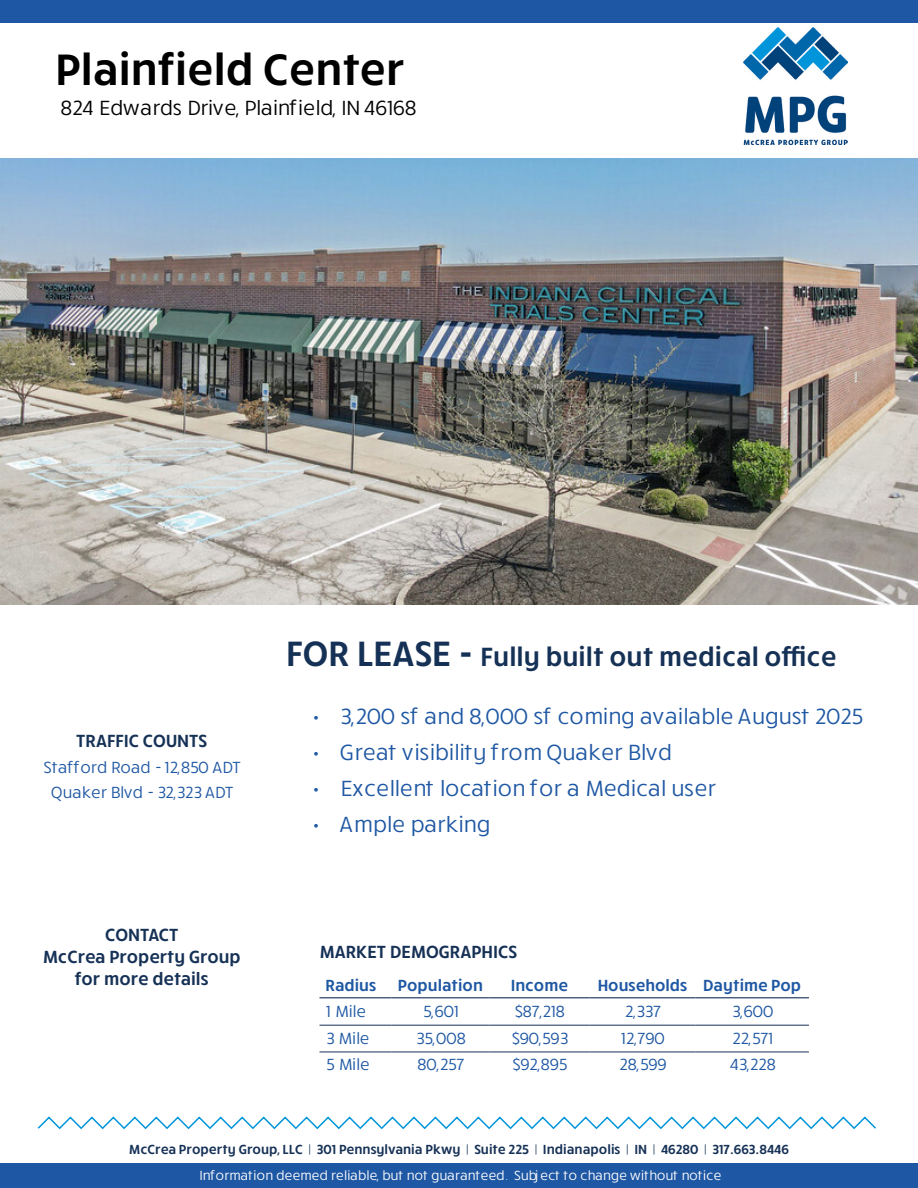
<style>
.page{position:relative;width:918px;height:1188px;background:#fff}
.page>*{position:absolute;margin:0;border:0;box-sizing:border-box;transform-origin:0 0}
.t1{font:600 45px "Ruck Sack";color:#000}
.t2{font:600 27px "Ruck Sack";color:#163156}
.t3{font:22.5px "Ruck Sack";color:#1e57a3}
.t4{font:21px "Ruck Sack";color:#000}
.t5{font:600 18px/21.6px "Ruck Sack";color:#163156;text-align:center}
.t6{font:16.5px/25.5px "Ruck Sack";color:#1e57a3;text-align:center}
.t7{font:600 16.5px "Ruck Sack";color:#1e57a3}
.t8{font:600 13.5px "Ruck Sack";color:#163156}
.t9{font:13.5px "Ruck Sack";color:#fff}
.s1{font-size:36px}
</style>
<div class="page">
<hr style="left:320px;top:997px;width:71px;height:1px;background:#163156">
<hr style="left:391px;top:997px;width:98px;height:1px;background:#163156">
<hr style="left:489px;top:997px;width:100px;height:1px;background:#163156">
<hr style="left:589px;top:997px;width:107px;height:1px;background:#163156">
<hr style="left:696px;top:997px;width:113px;height:1px;background:#163156">
<hr style="left:320px;top:1025px;width:71px;height:1px;background:#163156">
<hr style="left:391px;top:1025px;width:98px;height:1px;background:#163156">
<hr style="left:489px;top:1025px;width:100px;height:1px;background:#163156">
<hr style="left:589px;top:1025px;width:107px;height:1px;background:#163156">
<hr style="left:696px;top:1025px;width:113px;height:1px;background:#163156">
<hr style="left:320px;top:1052px;width:71px;height:1px;background:#163156">
<hr style="left:391px;top:1052px;width:98px;height:1px;background:#163156">
<hr style="left:489px;top:1052px;width:100px;height:1px;background:#163156">
<hr style="left:589px;top:1052px;width:107px;height:1px;background:#163156">
<hr style="left:696px;top:1052px;width:113px;height:1px;background:#163156">
<img style="left:743px;top:27px;width:105px;height:117px">
<div style="left:0;top:0;width:918px;height:23px;background:#1e57a3"></div>
<div style="left:0;top:1163px;width:918px;height:25px;background:#1e57a3"></div>
<svg style="left:37px;top:1116px;width:839px;height:14px"></svg>
<img style="left:0;top:158px;width:918px;height:447px">
<h1 class="t1" style="left:56px;top:39px;width:350px">Plainfield Center</h1>
<p class="t4" style="left:60px;top:94px;width:357px">824 Edwards Drive, Plainfield, IN 46168</p>
<p class="t5" style="left:76px;top:729px;width:132px">TRAFFIC COUNTS</p>
<p class="t6" style="left:43px;top:753px;width:198px">Stafford Road - 12,850 ADT<br>Quaker Blvd - 32,323 ADT</p>
<p class="t5" style="left:43px;top:923px;width:200px">CONTACT<br>McCrea Property Group for more details</p>
<h2 class="t2" style="left:286px;top:639px;width:552px"><span class="s1">FOR LEASE -</span> Fully built out medical office</h2>
<h3 class="t3" style="left:312px;top:701px;width:551px">• 3,200 sf and 8,000 sf coming available August 2025</h3>
<h3 class="t3" style="left:312px;top:737px;width:360px">• Great visibility from Quaker Blvd</h3>
<h3 class="t3" style="left:312px;top:773px;width:404px">• Excellent location for a Medical user</h3>
<h3 class="t3" style="left:312px;top:809px;width:178px">• Ample parking</h3>
<p class="t5" style="left:320px;top:940px;width:199px">MARKET DEMOGRAPHICS</p>
<p class="t7" style="left:326px;top:974px;width:52px">Radius</p>
<p class="t7" style="left:398px;top:974px;width:87px">Population</p>
<p class="t7" style="left:511px;top:974px;width:59px">Income</p>
<p class="t7" style="left:598px;top:974px;width:205px">Households Daytime Pop</p>
<p class="t6" style="left:326px;top:998px;width:41px">1 Mile</p>
<p class="t6" style="left:422px;top:998px;width:37px">5,601</p>
<p class="t6" style="left:514px;top:998px;width:51px">$87,218</p>
<p class="t6" style="left:625px;top:998px;width:37px">2,337</p>
<p class="t6" style="left:732px;top:998px;width:43px">3,600</p>
<p class="t6" style="left:326px;top:1025px;width:45px">3 Mile</p>
<p class="t6" style="left:416px;top:1025px;width:51px">35,008</p>
<p class="t6" style="left:511px;top:1025px;width:57px">$90,593</p>
<p class="t6" style="left:621px;top:1025px;width:45px">12,790</p>
<p class="t6" style="left:732px;top:1025px;width:42px">22,571</p>
<p class="t6" style="left:326px;top:1051px;width:45px">5 Mile</p>
<p class="t6" style="left:417px;top:1051px;width:49px">80,257</p>
<p class="t6" style="left:512px;top:1051px;width:56px">$92,895</p>
<p class="t6" style="left:619px;top:1051px;width:48px">28,599</p>
<p class="t6" style="left:729px;top:1051px;width:47px">43,228</p>
<p class="t8" style="left:129px;top:1140px;width:662px">McCrea Property Group, LLC | 301 Pennsylvania Pkwy | Suite 225 | Indianapolis | IN | 46280 | 317.663.8446</p>
<p class="t9" style="left:199px;top:1166px;width:523px">Information deemed reliable, but not guaranteed. Subject to change without notice</p>
</div>
